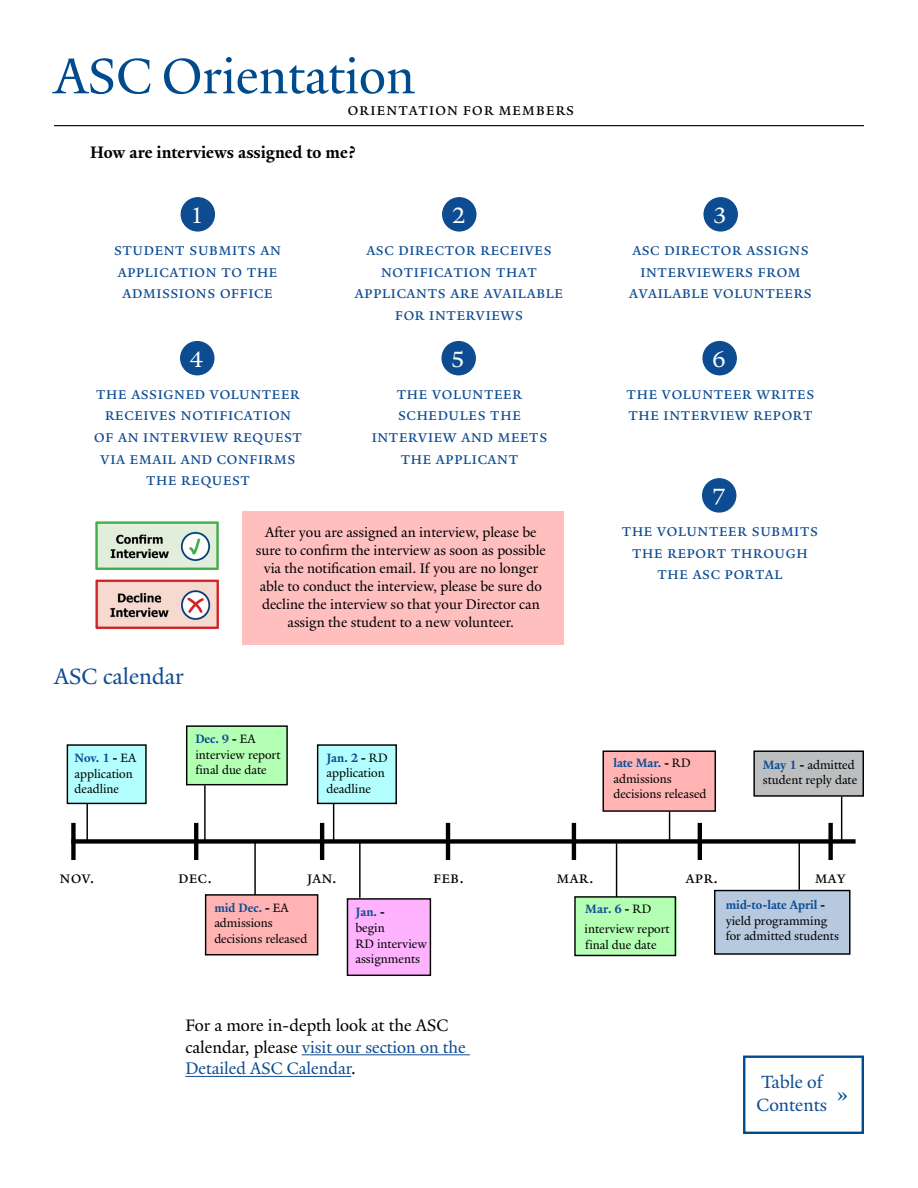
<style>
.page{position:relative;width:918px;height:1188px;background:#fff}
.page>*{position:absolute;margin:0;border:0;box-sizing:border-box;transform-origin:0 0}
.t1{font:54px "Yale New";color:#004b8d}
.t2{font:24px "Yale New";color:#0e4c92}
.t3{font:24px "Yale New";color:#fff}
.t4{font:19.2px/23.1px "Yale New";color:#0e4c92}
.t5{font:18px/21.6px "Yale New";color:#0e4c92;text-align:center}
.t6{font:18px/21.6px "Yale New";color:#000}
.t7{font:700 18px "Yale New";color:#000}
.t8{font:18px "Yale New";letter-spacing:.03em;color:#000}
.t9{font:17.4px "Yale New";color:#000}
.t10{font:15px/18px "Yale New";color:#000;text-align:center}
.t11{font:13.05px/15.8px "Yale New";letter-spacing:.04em;color:#000}
.t12{font:13.05px/15.8px "Yale New";color:#000}
.s1{font-weight:700;color:#0e4c92}
.s2{font-weight:700}
.s3{color:#0e4c92}
</style>
<div class="page">
<div style="left:743px;top:1056px;width:121px;height:78px;border:2px solid #004b8d"></div>
<hr style="left:54px;top:125px;width:810px;height:1px;background:#000">
<hr style="left:302px;top:1055px;width:168px;height:1px;background:#0e4c92">
<hr style="left:185px;top:1076px;width:166px;height:1px;background:#0e4c92">
<div style="left:754px;top:751px;width:109px;height:45px;background:#bcbec0"></div>
<div style="left:753px;top:750px;width:111px;height:47px;border:1px solid #000"></div>
<div style="left:715px;top:891px;width:135px;height:63px;background:#b7c9de"></div>
<div style="left:714px;top:890px;width:137px;height:65px;border:1px solid #000"></div>
<div style="left:603px;top:751px;width:112px;height:60px;background:#ffb3b3"></div>
<div style="left:603px;top:750px;width:113px;height:62px;border:1px solid #000"></div>
<div style="left:206px;top:895px;width:112px;height:60px;background:#ffb3b3"></div>
<div style="left:205px;top:894px;width:113px;height:61px;border:1px solid #000"></div>
<div style="left:347px;top:899px;width:83px;height:76px;background:#ffb3ff"></div>
<div style="left:347px;top:898px;width:84px;height:78px;border:1px solid #000"></div>
<div style="left:576px;top:897px;width:101px;height:58px;background:#b3ffb3"></div>
<div style="left:574px;top:896px;width:102px;height:60px;border:1px solid #000"></div>
<div style="left:318px;top:745px;width:78px;height:58px;background:#b3ffff"></div>
<div style="left:317px;top:744px;width:80px;height:60px;border:1px solid #000"></div>
<div style="left:187px;top:726px;width:100px;height:59px;background:#b3ffb3"></div>
<div style="left:186px;top:725px;width:102px;height:60px;border:1px solid #000"></div>
<div style="left:67px;top:745px;width:79px;height:58px;background:#b3ffff"></div>
<div style="left:67px;top:744px;width:80px;height:60px;border:1px solid #000"></div>
<div style="left:71px;top:839px;width:785px;height:5px;background:#000"></div>
<div style="left:71px;top:823px;width:5px;height:37px;background:#000"></div>
<div style="left:828px;top:823px;width:5px;height:37px;background:#000"></div>
<hr style="left:446px;top:823px;width:4px;height:37px;background:#000">
<hr style="left:194px;top:823px;width:4px;height:37px;background:#000">
<hr style="left:320px;top:823px;width:4px;height:37px;background:#000">
<hr style="left:572px;top:823px;width:4px;height:37px;background:#000">
<hr style="left:698px;top:823px;width:4px;height:37px;background:#000">
<hr style="left:86px;top:803px;width:2px;height:38px;background:#000">
<hr style="left:204px;top:785px;width:2px;height:56px;background:#000">
<hr style="left:254px;top:841px;width:2px;height:54px;background:#000">
<hr style="left:333px;top:803px;width:1px;height:38px;background:#000">
<hr style="left:359px;top:841px;width:2px;height:57px;background:#000">
<hr style="left:616px;top:843px;width:1px;height:54px;background:#000">
<svg style="left:669px;top:812px;width:1px;height:27px"></svg>
<hr style="left:799px;top:841px;width:1px;height:49px;background:#000">
<hr style="left:841px;top:797px;width:1px;height:44px;background:#000">
<img style="left:95px;top:521px;width:124px;height:49px">
<img style="left:95px;top:579px;width:124px;height:50px">
<div style="left:181px;top:198px;width:33px;height:33px;background:#0e4c92;border-radius:50%"></div>
<div style="left:181px;top:197px;width:34px;height:35px;border:2px solid #0e4c92;border-radius:50%"></div>
<div style="left:443px;top:198px;width:33px;height:33px;background:#0e4c92;border-radius:50%"></div>
<div style="left:442px;top:197px;width:35px;height:35px;border:2px solid #0e4c92;border-radius:50%"></div>
<div style="left:704px;top:198px;width:33px;height:33px;background:#0e4c92;border-radius:50%"></div>
<div style="left:703px;top:197px;width:35px;height:35px;border:2px solid #0e4c92;border-radius:50%"></div>
<div style="left:181px;top:342px;width:33px;height:33px;background:#0e4c92;border-radius:50%"></div>
<div style="left:180px;top:341px;width:35px;height:34px;border:2px solid #0e4c92;border-radius:50%"></div>
<div style="left:442px;top:342px;width:33px;height:33px;background:#0e4c92;border-radius:50%"></div>
<div style="left:441px;top:341px;width:35px;height:34px;border:2px solid #0e4c92;border-radius:50%"></div>
<div style="left:703px;top:342px;width:33px;height:33px;background:#0e4c92;border-radius:50%"></div>
<div style="left:702px;top:341px;width:35px;height:34px;border:2px solid #0e4c92;border-radius:50%"></div>
<div style="left:703px;top:479px;width:33px;height:33px;background:#0e4c92;border-radius:50%"></div>
<div style="left:702px;top:478px;width:34px;height:35px;border:2px solid #0e4c92;border-radius:50%"></div>
<div style="left:242px;top:511px;width:322px;height:133px;background:#ffbfbf"></div>
<h1 class="t1" style="left:54px;top:44px;width:362px">ASC Orientation</h1>
<p class="t8" style="left:347px;top:98px;width:228px">orientation for members</p>
<p class="t7" style="left:90px;top:141px;width:267px">How are interviews assigned to me?</p>
<h2 class="t3" style="left:190px;top:201px;width:15px">1</h2>
<h2 class="t3" style="left:452px;top:201px;width:15px">2</h2>
<p class="t5" style="left:114px;top:238px;width:169px;text-align:left">student submits an application to the admissions office</p>
<h2 class="t3" style="left:190px;top:345px;width:15px">4</h2>
<p class="t5" style="left:94px;top:382px;width:210px">the assigned volunteer receives notification of an interview request via email and confirms the request</p>
<p class="t5" style="left:355px;top:238px;width:210px">asc director receives notification that applicants are available for interviews</p>
<h2 class="t3" style="left:451px;top:345px;width:15px">5</h2>
<p class="t5" style="left:371px;top:382px;width:178px">the volunteer schedules the interview and meets the applicant</p>
<h2 class="t2" style="left:54px;top:662px;width:131px">ASC calendar</h2>
<p class="t10" style="left:256px;top:523px;width:291px">After you are assigned an interview, please be sure to confirm the interview as soon as possible via the notification email. If you are no longer able to conduct the interview, please be sure do decline the interview so that your Director can assign the student to a new volunteer.</p>
<p class="t11" style="left:75px;top:750px;width:63px"><span class="s1">Nov. 1</span> <span class="s2">-</span> EA application deadline</p>
<p class="t11" style="left:195px;top:731px;width:87px"><span class="s1">Dec. 9</span> <span class="s2">-</span> EA interview report final due date</p>
<p class="t11" style="left:327px;top:750px;width:62px"><span class="s1">Jan. 2</span> <span class="s2">-</span> RD application deadline</p>
<h2 class="t3" style="left:713px;top:201px;width:15px">3</h2>
<p class="t5" style="left:629px;top:238px;width:184px">asc director assigns interviewers from available volunteers</p>
<h2 class="t3" style="left:712px;top:345px;width:15px">6</h2>
<p class="t5" style="left:626px;top:382px;width:190px;text-align:left">the volunteer writes the interview report</p>
<h2 class="t3" style="left:712px;top:482px;width:15px">7</h2>
<p class="t5" style="left:622px;top:519px;width:198px">the volunteer submits the report through the asc portal</p>
<p class="t11" style="left:613px;top:755px;width:95px"><span class="s1">late Mar.</span> <span class="s2">-</span> RD admissions decisions released</p>
<p class="t11" style="left:763px;top:757px;width:96px"><span class="s1">May 1</span> <span class="s2">-</span> admitted student reply date</p>
<p class="t9" style="left:60px;top:867px;width:36px">nov.</p>
<p class="t9" style="left:178px;top:867px;width:35px">dec.</p>
<p class="t9" style="left:307px;top:867px;width:32px">jan.</p>
<p class="t9" style="left:433px;top:867px;width:32px">feb.</p>
<p class="t9" style="left:557px;top:867px;width:39px">mar.</p>
<p class="t9" style="left:686px;top:867px;width:34px">apr.</p>
<p class="t9" style="left:815px;top:867px;width:33px">may</p>
<p class="t11" style="left:214px;top:900px;width:95px"><span class="s1">mid Dec.</span> <span class="s2">-</span> EA admissions decisions released</p>
<p class="t12" style="left:355px;top:904px;width:73px"><span class="s1">Jan.</span> <span class="s2">-<br></span>begin<br>RD interview assignments</p>
<p class="t11" style="left:585px;top:899px;width:87px;line-height:20.1px"><span class="s1">Mar. 6</span> <span class="s2">-</span> RD interview report</p>
<p class="t11" style="left:585px;top:937px;width:73px">final due date</p>
<p class="t6" style="left:185px;top:1014px;width:282px">For a more in-depth look at the ASC calendar, please <span class="s3">visit our section on the<br>Detailed ASC Calendar</span>.</p>
<p class="t11" style="left:726px;top:897px;width:115px"><span class="s1">mid-to-late April</span> <span class="s2">- </span>yield programming for admitted students</p>
<p class="t4" style="left:757px;top:1071px;width:93px">Table of<br>Contents <sup>»</sup></p>
</div>
